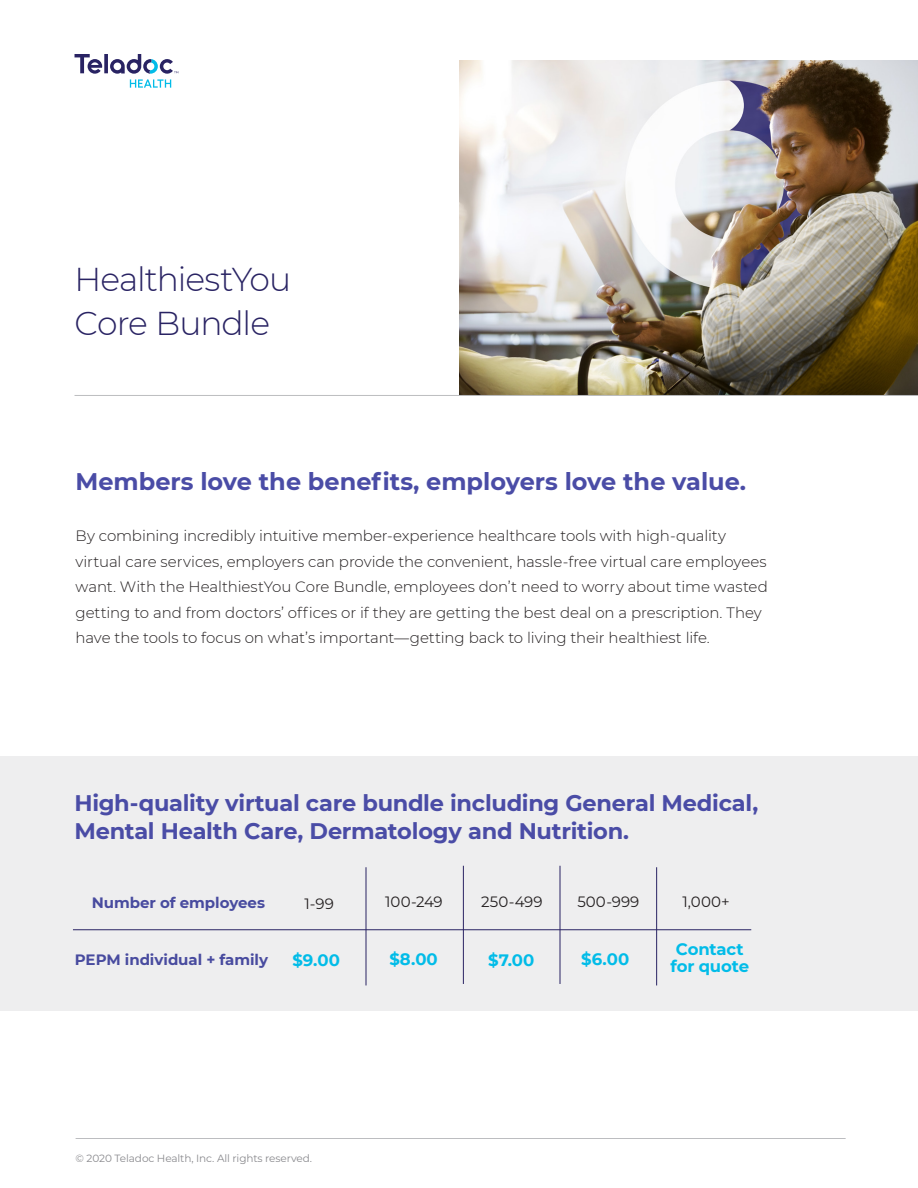
<style>
.page{position:relative;width:918px;height:1188px;background:#fff}
.page>*{position:absolute;margin:0;border:0;box-sizing:border-box;transform-origin:0 0}
.t1{font:300 33px "Montserrat";letter-spacing:-.03em;color:#292363}
.t2{font:700 24px "Montserrat";color:#4a4ca6}
.t3{font:700 22.5px "Montserrat";letter-spacing:-.015em;color:#4a4ca6}
.t4{font:700 16.5px "Montserrat";letter-spacing:-.01em;color:#02bce8}
.t5{font:300 15px/25.5px "Montserrat";letter-spacing:-.005em;color:#231f20}
.t6{font:700 15px "Montserrat";letter-spacing:-.005em;color:#484b9f}
.t7{font:15px "Montserrat";letter-spacing:.005em;color:#231f20}
.t8{font:10.5px "Montserrat";letter-spacing:-.01em;color:#8a8a8e}
</style>
<div class="page">
<img style="left:459px;top:61px;width:459px;height:334px">
<div style="left:0;top:757px;width:918px;height:254px;background:#eeeeef"></div>
<hr style="left:73px;top:930px;width:678px;height:1px;background:#292363">
<hr style="left:366px;top:867px;width:1px;height:118px;background:#292363">
<hr style="left:463px;top:866px;width:1px;height:118px;background:#292363">
<hr style="left:560px;top:866px;width:1px;height:118px;background:#292363">
<hr style="left:656px;top:867px;width:1px;height:118px;background:#292363">
<hr style="left:75px;top:395px;width:843px;height:1px;background:#bcbdc0">
<svg style="left:75px;top:54px;width:103px;height:34px"></svg>
<hr style="left:76px;top:1138px;width:770px;height:1px;background:#bcbdc0">
<p class="t1" style="left:75px;top:257px;width:218px">HealthiestYou</p>
<p class="t1" style="left:75px;top:301px;width:197px">Core Bundle</p>
<p class="t2" style="left:76px;top:464px;width:672px">Members love the benefits, employers love the value.</p>
<p class="t5" style="left:76px;top:523px;width:694px">By combining incredibly intuitive member-experience healthcare tools with high-quality virtual care services, employers can provide the convenient, hassle-free virtual care employees want. With the HealthiestYou Core Bundle, employees don’t need to worry about time wasted getting to and from doctors’ offices or if they are getting the best deal on a prescription. They have the tools to focus on what’s important—getting back to living their healthiest life.</p>
<p class="t3" style="left:74px;top:787px;width:685px">High-quality virtual care bundle including General Medical,</p>
<p class="t3" style="left:74px;top:814px;width:556px">Mental Health Care, Dermatology and Nutrition.</p>
<p class="t6" style="left:92px;top:892px;width:175px">Number of employees</p>
<p class="t6" style="left:75px;top:949px;width:195px">PEPM individual + family</p>
<p class="t7" style="left:305px;top:893px;width:31px">1-99</p>
<p class="t7" style="left:385px;top:892px;width:59px">100-249</p>
<p class="t7" style="left:481px;top:892px;width:63px">250-499</p>
<p class="t7" style="left:577px;top:892px;width:64px">500-999</p>
<p class="t7" style="left:682px;top:891px;width:49px">1,000+</p>
<p class="t4" style="left:676px;top:937px;width:69px">Contact</p>
<p class="t4" style="left:670px;top:954px;width:80px">for quote</p>
<p class="t4" style="left:292px;top:948px;width:49px">$9.00</p>
<p class="t4" style="left:389px;top:947px;width:50px">$8.00</p>
<p class="t4" style="left:488px;top:948px;width:48px">$7.00</p>
<p class="t4" style="left:581px;top:947px;width:50px">$6.00</p>
<p class="t8" style="left:76px;top:1151px;width:238px">© 2020 Teladoc Health, Inc. All rights reserved.</p>
</div>
